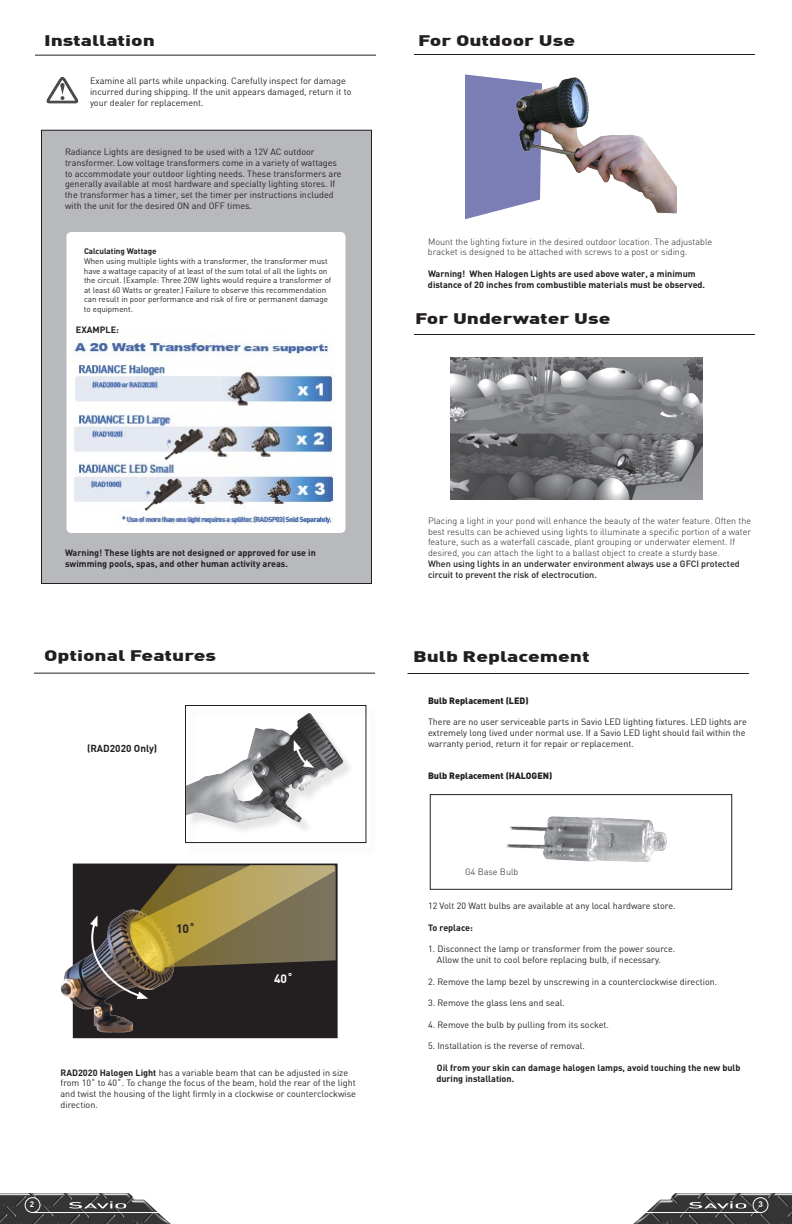
<style>
.page{position:relative;width:792px;height:1224px;background:#fff}
.page>*{position:absolute;margin:0;border:0;box-sizing:border-box;transform-origin:0 0}
.t1{font:900 15px "DIN";color:#231f20;scale:1.4 1}
.t2{font:700 12px "DIN";color:#fff}
.t3{font:700 12px "DIN";color:#231f20}
.t4{font:700 10px "DIN";color:#231f20}
.t5{font:9px/10.8px "DIN";color:#231f20}
.t6{font:300 9px/10.8px "DIN";color:#231f20}
.t7{font:700 9px/10.8px "DIN";color:#231f20}
.t8{font:500 9px/10.8px "DIN";color:#231f20}
.t9{font:900 9px "DIN";color:#231f20}
.t10{font:8px/9.6px "DIN";color:#231f20}
.t11{font:700 8px "DIN";color:#231f20}
.t12{font:700 8px "DIN";color:#fff}
.s1{font-weight:700}
</style>
<div class="page">
<div style="left:42px;top:130px;width:330px;height:454px;background:#b8b9bc"></div>
<div style="left:41px;top:130px;width:331px;height:454px;border:1px solid #231f20"></div>
<div style="left:66px;top:232px;width:280px;height:301px;background:#fff"></div>
<div style="left:465px;top:74px;width:43px;height:145px;background:#7b7eb4"></div>
<hr style="left:414px;top:54px;width:341px;height:1px;background:#231f20">
<img style="left:187px;top:713px;width:163px;height:118px">
<div style="left:185px;top:705px;width:181px;height:138px;border:1px solid #231f20"></div>
<img style="left:506px;top:816px;width:161px;height:46px">
<div style="left:430px;top:794px;width:302px;height:96px;border:1px solid #231f20"></div>
<hr style="left:407px;top:673px;width:342px;height:1px;background:#231f20">
<img style="left:633px;top:1193px;width:159px;height:31px">
<img style="left:0;top:1193px;width:171px;height:31px">
<div style="left:25px;top:1197px;width:16px;height:16px;border:1px solid #fff;border-radius:50%"></div>
<div style="left:753px;top:1197px;width:15px;height:16px;border:1px solid #fff;border-radius:50%"></div>
<hr style="left:33px;top:1212px;width:153px;height:1px;background:#fff">
<hr style="left:622px;top:1212px;width:139px;height:1px;background:#fff">
<svg style="left:689px;top:1201px;width:57px;height:8px"></svg>
<svg style="left:69px;top:1201px;width:57px;height:8px"></svg>
<hr style="left:35px;top:55px;width:341px;height:1px;background:#231f20">
<img style="left:508px;top:77px;width:169px;height:137px">
<img style="left:47px;top:77px;width:32px;height:27px">
<img style="left:450px;top:357px;width:253px;height:142px">
<hr style="left:34px;top:673px;width:341px;height:1px;background:#231f20">
<hr style="left:414px;top:334px;width:341px;height:1px;background:#231f20">
<div style="left:73px;top:864px;width:264px;height:174px;background:#231f20"></div>
<div style="left:73px;top:864px;width:265px;height:174px;border:1px solid #231f20"></div>
<img style="left:60px;top:907px;width:73px;height:127px">
<svg style="left:85px;top:865px;width:251px;height:134px"></svg>
<svg style="left:289px;top:739px;width:25px;height:33px"></svg>
<img style="left:68px;top:331px;width:275px;height:200px">
<img style="left:145px;top:470px;width:57px;height:63px">
<img style="left:165px;top:420px;width:57px;height:68px">
<h1 class="t1" style="left:44px;top:30px;width:81px">Installation</h1>
<p class="t5" style="left:90px;top:75px;width:263px">Examine all parts while unpacking. Carefully inspect for damage incurred during shipping. If the unit appears damaged, return it to your dealer for replacement.</p>
<p class="t5" style="left:65px;top:146px;width:278px">Radiance Lights are designed to be used with a 12V AC outdoor transformer. Low voltage transformers come in a variety of wattages to accommodate your outdoor lighting needs. These transformers are generally available at most hardware and specialty lighting stores. If the transformer has a timer, set the timer per instructions included with the unit for the desired ON and OFF times.</p>
<p class="t11" style="left:84px;top:246px;width:74px">Calculating Wattage</p>
<p class="t10" style="left:84px;top:256px;width:249px">When using multiple lights with a transformer, the transformer must have a wattage capacity of at least of the sum total of all the lights on the circuit. (Example: Three 20W lights would require a transformer of at least 60 Watts or greater.) Failure to observe this recommendation can result in poor performance and risk of fire or permanent damage to equipment.</p>
<p class="t7" style="left:76px;top:324px;width:44px">EXAMPLE:</p>
<h1 class="t1" style="left:418px;top:30px;width:114px">For Outdoor Use</h1>
<p class="t6" style="left:428px;top:236px;width:286px">Mount the lighting fixture in the desired outdoor location. The adjustable bracket is designed to be attached with screws to a post or siding.</p>
<p class="t7" style="left:428px;top:268px;width:279px">Warning! When Halogen Lights are used above water, a minimum distance of 20 inches from combustible materials must be observed.</p>
<h1 class="t1" style="left:415px;top:308px;width:141px">For Underwater Use</h1>
<p class="t7" style="left:65px;top:547px;width:252px">Warning! These lights are not designed or approved for use in swimming pools, spas, and other human activity areas.</p>
<h1 class="t1" style="left:44px;top:645px;width:124px">Optional Features</h1>
<p class="t4" style="left:87px;top:742px;width:72px">(RAD2020 Only)</p>
<h2 class="t3" style="left:176px;top:921px;width:21px">10˚</h2>
<h2 class="t2" style="left:274px;top:971px;width:21px">40˚</h2>
<p class="t5" style="left:61px;top:1067px;width:297px"><span class="s1">RAD2020 Halogen Light</span> has a variable beam that can be adjusted in size from 10˚ to 40˚. To change the focus of the beam, hold the rear of the light and twist the housing of the light firmly in a clockwise or counterclockwise direction.</p>
<p class="t6" style="left:428px;top:515px;width:325px">Placing a light in your pond will enhance the beauty of the water feature. Often the best results can be achieved using lights to illuminate a specific portion of a water feature, such as a waterfall cascade, plant grouping or underwater element. If desired, you can attach the light to a ballast object to create a sturdy base.</p>
<p class="t8" style="left:428px;top:558px;width:313px">When using lights in an underwater environment always use a GFCI protected circuit to prevent the risk of electrocution.</p>
<h1 class="t1" style="left:413px;top:646px;width:128px">Bulb Replacement</h1>
<p class="t9" style="left:428px;top:695px;width:102px">Bulb Replacement (LED)</p>
<p class="t5" style="left:428px;top:717px;width:320px">There are no user serviceable parts in Savio LED lighting fixtures. LED lights are extremely long lived under normal use. If a Savio LED light should fail within the warranty period, return it for repair or replacement.</p>
<p class="t9" style="left:428px;top:770px;width:126px">Bulb Replacement (HALOGEN)</p>
<p class="t6" style="left:465px;top:866px;width:55px">G4 Base Bulb</p>
<p class="t5" style="left:428px;top:900px;width:249px">12 Volt 20 Watt bulbs are available at any local hardware store.</p>
<p class="t7" style="left:428px;top:922px;width:46px">To replace:</p>
<p class="t5" style="left:428px;top:943px;width:249px;text-align:center">1. Disconnect the lamp or transformer from the power source.<br>Allow the unit to cool before replacing bulb, if necessary.</p>
<p class="t5" style="left:428px;top:976px;width:291px">2. Remove the lamp bezel by unscrewing in a counterclockwise direction.</p>
<p class="t5" style="left:428px;top:997px;width:138px">3. Remove the glass lens and seal.</p>
<p class="t5" style="left:428px;top:1019px;width:183px">4. Remove the bulb by pulling from its socket.</p>
<p class="t5" style="left:428px;top:1041px;width:158px">5. Installation is the reverse of removal.</p>
<p class="t7" style="left:436px;top:1062px;width:306px">Oil from your skin can damage halogen lamps, avoid touching the new bulb during installation.</p>
<p class="t12" style="left:30px;top:1199px;width:6px">2</p>
<p class="t12" style="left:759px;top:1199px;width:6px">3</p>
</div>
